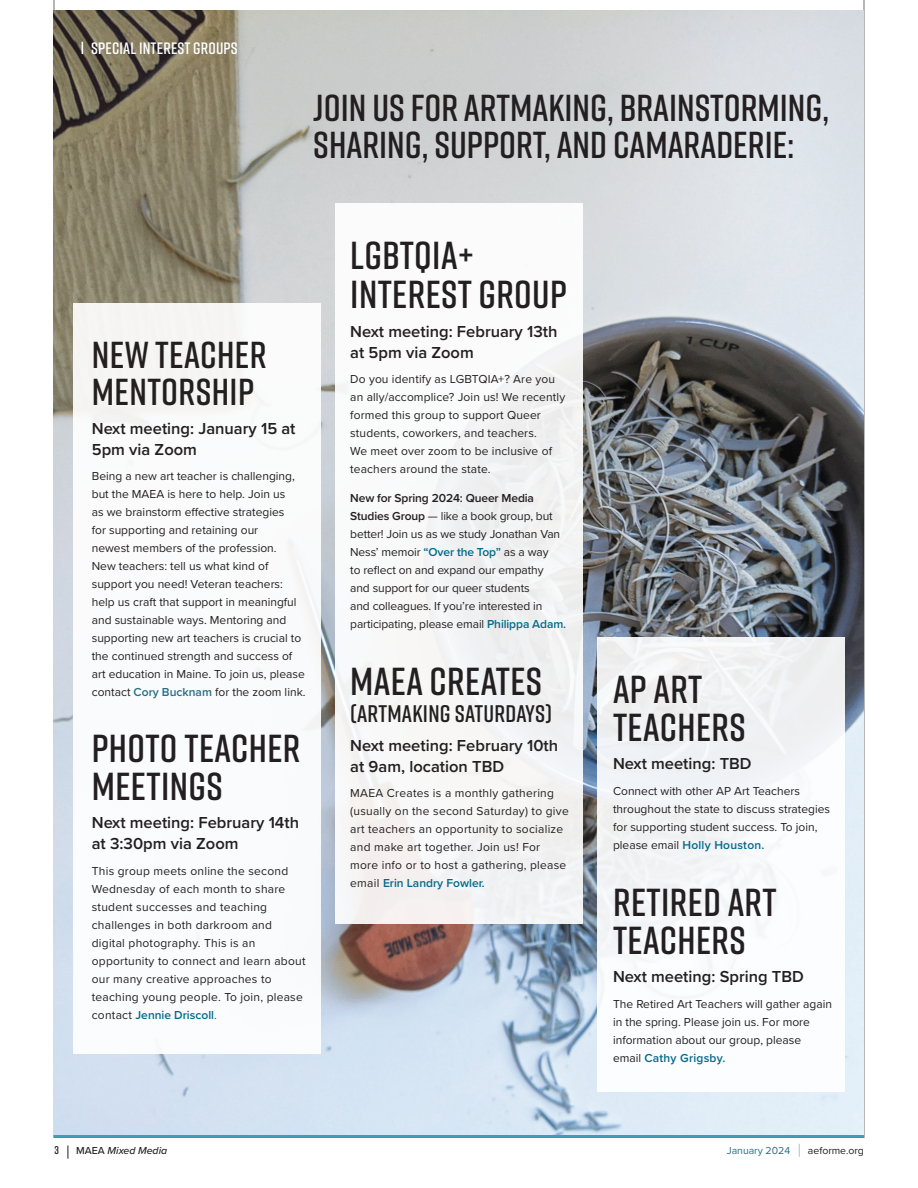
<style>
.page{position:relative;width:918px;height:1188px;background:#fff}
.page>*{position:absolute;margin:0;border:0;box-sizing:border-box;transform-origin:0 0}
.t1{font:600 39px/37.5px "Rift";letter-spacing:.01em;color:#231f20}
.t2{font:600 37.5px/37.5px "Rift";color:#231f20}
.t3{font:600 24px "Rift";letter-spacing:.01em;color:#231f20}
.Body{font:600 16.5px/21px "Proxima Nova";color:#231f20}
.t4{font:600 16.5px "Rift";letter-spacing:.01em;color:#fff}
.Body-2{font:12px/18px "Proxima Nova";color:#231f20}
.Body-3{font:12px/18px "Proxima Nova";letter-spacing:.02em;color:#231f20}
.t5{font:600 11.25px "Rift";color:#231f20}
.t6{font:italic 500 10.5px "Proxima Nova";color:#231f20}
.t7{font:10.5px "Proxima Nova";color:#266f84}
.t8{font:10.5px "Proxima Nova";color:#231f20}
.s1{font-weight:600;color:#266f84}
.s2{font-weight:600;color:#006b8c}
.s3{color:#006b8c}
.s4{font-weight:600}
.s5{font-style:normal}
</style>
<div class="page">
<svg style="left:68px;top:1146px;width:1px;height:13px"></svg>
<hr style="left:54px;top:1135px;width:810px;height:3px;background:#3e9eb3">
<svg style="left:799px;top:1144px;width:1px;height:13px"></svg>
<img style="left:54px;top:10px;width:810px;height:1125px">
<div style="left:73px;top:303px;width:248px;height:751px;background:#fff"></div>
<div style="left:335px;top:203px;width:248px;height:721px;background:#f8f7f7"></div>
<div style="left:597px;top:638px;width:248px;height:454px;background:#f6f8fa"></div>
<svg style="left:82px;top:42px;width:1px;height:12px"></svg>
<p class="t4" style="left:91px;top:37px;width:148px">SPECIAL INTEREST GROUPS</p>
<p class="t2" style="left:313px;top:88px;width:517px">JOIN US FOR ARTMAKING, BRAINSTORMING,<br>SHARING, SUPPORT, AND CAMARADERIE:</p>
<p class="t2" style="left:92px;top:335px;width:177px">NEW TEACHER<br>MENTORSHIP</p>
<p class="Body" style="left:92px;top:417px;width:205px">Next meeting: January 15 at<br>5pm via Zoom</p>
<p class="Body-2" style="left:92px;top:467px;width:215px">Being a new art teacher is challenging, but the MAEA is here to help. Join us<br>as we brainstorm effective strategies<br>for supporting and retaining our<br>newest members of the profession.<br>New teachers: tell us what kind of support you need! Veteran teachers: help us craft that support in meaningful and sustainable ways. Mentoring and supporting new art teachers is crucial to the continued strength and success of art education in Maine. To join us, please contact <span class="s1">Cory Bucknam</span> for the zoom link.</p>
<p class="t1" style="left:92px;top:729px;width:210px">PHOTO TEACHER<br>MEETINGS</p>
<p class="Body" style="left:92px;top:812px;width:209px">Next meeting: February 14th at 3:30pm via Zoom</p>
<p class="Body-3" style="left:92px;top:861px;width:215px">This group meets online the second Wednesday of each month to share student successes and teaching challenges in both darkroom and digital photography. This is an opportunity to connect and learn about our many creative approaches to teaching young people. To join, please contact <span class="s2">Jennie Driscoll</span><span class="s3">.</span></p>
<p class="t1" style="left:350px;top:235px;width:218px;line-height:39px">LGBTQIA+<br>INTEREST GROUP</p>
<p class="Body" style="left:350px;top:320px;width:209px">Next meeting: February 13th at 5pm via Zoom</p>
<p class="Body-2" style="left:350px;top:370px;width:216px">Do you identify as LGBTQIA+? Are you an ally/accomplice? Join us! We recently formed this group to support Queer students, coworkers, and teachers.<br>We meet over zoom to be inclusive of teachers around the state.</p>
<p class="Body-2" style="left:350px;top:488px;width:217px"><span class="s4">New for Spring 2024: Queer Media Studies Group</span> — like a book group, but better! Join us as we study Jonathan Van Ness’ memoir <span class="s2">“Over the Top”</span> as a way<br>to reflect on and expand our empathy<br>and support for our queer students<br>and colleagues. If you’re interested in participating, please email <span class="s2">Philippa Adam.</span></p>
<p class="t1" style="left:350px;top:662px;width:193px">MAEA CREATES</p>
<p class="t3" style="left:350px;top:697px;width:203px">(ARTMAKING SATURDAYS)</p>
<p class="Body" style="left:350px;top:734px;width:209px">Next meeting: February 10th at 9am, location TBD</p>
<p class="Body-3" style="left:350px;top:784px;width:220px">MAEA Creates is a monthly gathering (usually on the second Saturday) to give art teachers an opportunity to socialize and make art together. Join us! For more info or to host a gathering, please email <span class="s2">Erin Landry Fowler.</span></p>
<p class="t1" style="left:613px;top:670px;width:134px">AP ART<br>TEACHERS</p>
<p class="Body" style="left:613px;top:753px;width:140px">Next meeting: TBD</p>
<p class="Body-2" style="left:613px;top:781px;width:219px">Connect with other AP Art Teachers throughout the state to discuss strategies for supporting student success. To join, please email <span class="s2">Holly Houston.</span></p>
<p class="t1" style="left:613px;top:883px;width:165px">RETIRED ART<br>TEACHERS</p>
<p class="Body" style="left:613px;top:966px;width:192px">Next meeting: Spring TBD</p>
<p class="Body-2" style="left:613px;top:994px;width:220px">The Retired Art Teachers will gather again in the spring. Please join us. For more information about our group, please email <span class="s2">Cathy Grigsby.</span></p>
<p class="t5" style="left:54px;top:1142px;width:6px">3</p>
<p class="t6" style="left:76px;top:1143px;width:92px"><span class="s5">MAEA</span> Mixed Media</p>
<p class="t7" style="left:727px;top:1142px;width:65px">January 2024</p>
<p class="t8" style="left:808px;top:1142px;width:58px">aeforme.org</p>
</div>
